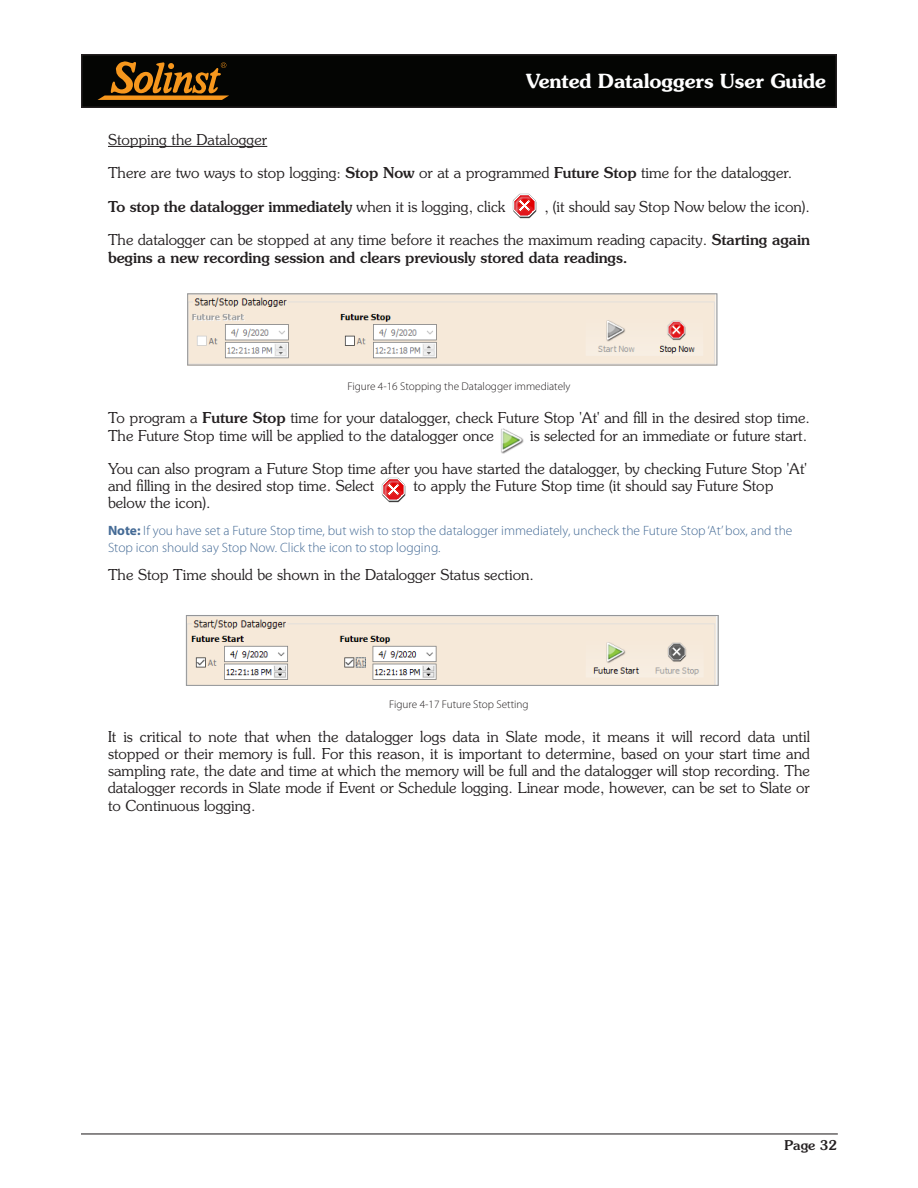
<style>
.page{position:relative;width:918px;height:1188px;background:#fff}
.page>*{position:absolute;margin:0;border:0;box-sizing:border-box;transform-origin:0 0}
.t1{font:600 19.5px "Souvenir Std";letter-spacing:-.005em;color:#fff}
.BODY_Text{font:300 15px/17.2px "Souvenir Std";color:#231f20}
.BODY_Text-2{font:500 15px/17.2px "Souvenir Std";color:#231f20}
.NOTE-BodyText{font:300 13.5px/16.2px "Myriad Pro";color:#456b96}
.t2{font:500 13.5px "Souvenir Std";color:#231f20}
.t3{font:300 11.25px "Myriad Pro";color:#231f20}
.s1{font-weight:500}
.s2{font-weight:300}
.s3{font-weight:700}
</style>
<div class="page">
<div style="left:82px;top:55px;width:754px;height:52px;background:#040503"></div>
<div style="left:81px;top:54px;width:756px;height:54px;border:2px solid #231f20"></div>
<svg style="left:98px;top:62px;width:131px;height:38px"></svg>
<hr style="left:81px;top:1133px;width:757px;height:1px;background:#231f20">
<hr style="left:108px;top:146px;width:159px;height:1px;background:#231f20">
<img style="left:512px;top:193px;width:25px;height:26px">
<img style="left:501px;top:428px;width:23px;height:26px">
<img style="left:381px;top:477px;width:25px;height:26px">
<img style="left:189px;top:295px;width:526px;height:68px">
<div style="left:187px;top:293px;width:530px;height:72px;border:1px solid #939598"></div>
<img style="left:188px;top:617px;width:529px;height:67px">
<div style="left:186px;top:615px;width:533px;height:71px;border:1px solid #939598"></div>
<h1 class="t1" style="left:526px;top:69px;width:302px">Vented Dataloggers User Guide</h1>
<p class="BODY_Text" style="left:108px;top:131px;width:161px">Stopping the Datalogger</p>
<p class="BODY_Text" style="left:108px;top:164px;width:686px">There are two ways to stop logging: <span class="s1">Stop Now</span> or at a programmed <span class="s1">Future Stop</span> time for the datalogger.</p>
<p class="BODY_Text-2" style="left:108px;top:198px;width:399px">To stop the datalogger immediately <span class="s2">when it is logging, click</span></p>
<p class="BODY_Text" style="left:544px;top:198px;width:267px">, (it should say Stop Now below the icon).</p>
<p class="BODY_Text-2" style="left:108px;top:231px;width:704px"><span class="s2">The datalogger can be stopped at any time before it reaches the maximum reading capacity.</span> Starting again begins a new recording session and clears previously stored data readings.</p>
<p class="t3" style="left:348px;top:380px;width:224px">Figure 4-16 Stopping the Datalogger immediately</p>
<p class="BODY_Text" style="left:108px;top:409px;width:704px">To program a <span class="s1">Future Stop</span> time for your datalogger, check Future Stop 'At' and fill in the desired stop time.<br>The Future Stop time will be applied to the datalogger once</p>
<p class="BODY_Text" style="left:530px;top:427px;width:279px">is selected for an immediate or future start.</p>
<p class="BODY_Text" style="left:108px;top:460px;width:700px">You can also program a Future Stop time after you have started the datalogger, by checking Future Stop 'At' and filling in the desired stop time. Select</p>
<p class="BODY_Text" style="left:413px;top:477px;width:362px">to apply the Future Stop time (it should say Future Stop</p>
<p class="BODY_Text" style="left:108px;top:495px;width:104px">below the icon).</p>
<p class="NOTE-BodyText" style="left:108px;top:523px;width:686px"><span class="s3">Note:</span> If you have set a Future Stop time, but wish to stop the datalogger immediately, uncheck the Future Stop ‘At’ box, and the<br>Stop icon should say Stop Now. Click the icon to stop logging.</p>
<p class="BODY_Text" style="left:108px;top:566px;width:427px">The Stop Time should be shown in the Datalogger Status section.</p>
<p class="t3" style="left:389px;top:698px;width:141px">Figure 4-17 Future Stop Setting</p>
<p class="BODY_Text" style="left:108px;top:728px;width:704px;text-align:justify">It is critical to note that when the datalogger logs data in Slate mode, it means it will record data until stopped or their memory is full. For this reason, it is important to determine, based on your start time and sampling rate, the date and time at which the memory will be full and the datalogger will stop recording. The datalogger records in Slate mode if Event or Schedule logging. Linear mode, however, can be set to Slate or to Continuous logging.</p>
<p class="t2" style="left:784px;top:1137px;width:54px">Page 32</p>
</div>
